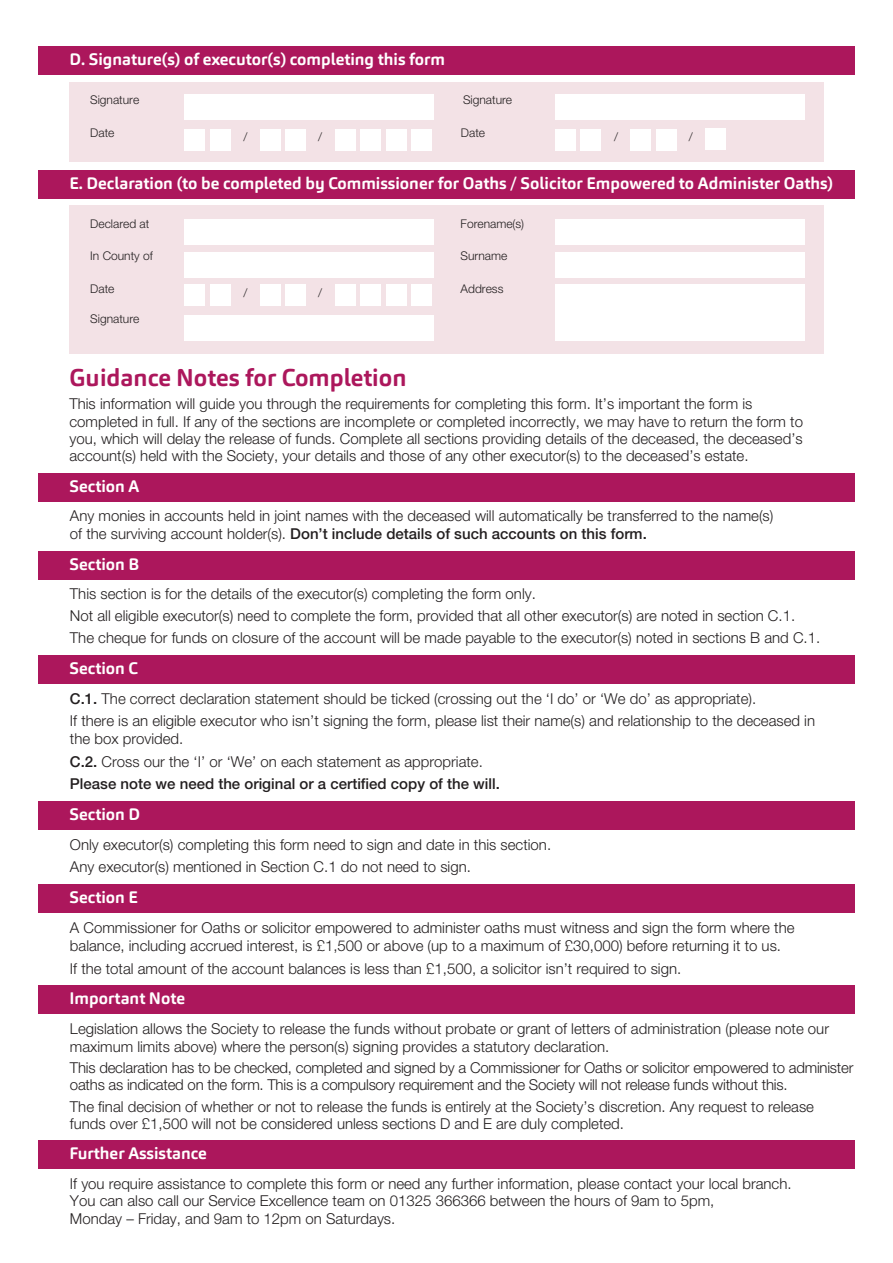
<style>
.page{position:relative;width:893px;height:1263px;background:#fff}
.page>*{position:absolute;margin:0;border:0;box-sizing:border-box;transform-origin:0 0}
.t1{font:700 24px "Carnas";color:#ac175c}
.t2{font:700 16.5px "Carnas";color:#fff}
.t3{font:300 15px/17.2px "Helvetica Neue LT Std";color:#231f20}
.t4{font:300 12px "Helvetica Neue LT Std";color:#231f20}
.s1{font-weight:500}
</style>
<div class="page">
<div style="left:38px;top:473px;width:817px;height:29px;background:#ac175c"></div>
<div style="left:38px;top:551px;width:817px;height:29px;background:#ac175c"></div>
<div style="left:38px;top:655px;width:817px;height:29px;background:#ac175c"></div>
<div style="left:38px;top:884px;width:817px;height:29px;background:#ac175c"></div>
<div style="left:38px;top:1140px;width:817px;height:29px;background:#ac175c"></div>
<div style="left:38px;top:985px;width:817px;height:29px;background:#ac175c"></div>
<div style="left:69px;top:82px;width:754px;height:80px;background:#f3e2e6"></div>
<div style="left:69px;top:205px;width:754px;height:149px;background:#f3e2e6"></div>
<div style="left:185px;top:219px;width:249px;height:25px;background:#fff"></div>
<div style="left:185px;top:315px;width:249px;height:25px;background:#fff"></div>
<div style="left:185px;top:95px;width:249px;height:25px;background:#fff"></div>
<div style="left:555px;top:219px;width:249px;height:25px;background:#fff"></div>
<div style="left:555px;top:95px;width:249px;height:25px;background:#fff"></div>
<div style="left:185px;top:252px;width:249px;height:25px;background:#fff"></div>
<div style="left:555px;top:252px;width:249px;height:25px;background:#fff"></div>
<div style="left:555px;top:284px;width:249px;height:56px;background:#fff"></div>
<div style="left:185px;top:129px;width:20px;height:21px;background:#fff"></div>
<div style="left:185px;top:284px;width:20px;height:22px;background:#fff"></div>
<div style="left:555px;top:129px;width:20px;height:21px;background:#fff"></div>
<div style="left:260px;top:129px;width:20px;height:21px;background:#fff"></div>
<div style="left:260px;top:284px;width:20px;height:22px;background:#fff"></div>
<div style="left:631px;top:129px;width:20px;height:21px;background:#fff"></div>
<div style="left:386px;top:129px;width:20px;height:21px;background:#fff"></div>
<div style="left:386px;top:284px;width:20px;height:22px;background:#fff"></div>
<div style="left:335px;top:129px;width:20px;height:21px;background:#fff"></div>
<div style="left:335px;top:284px;width:20px;height:22px;background:#fff"></div>
<div style="left:706px;top:129px;width:20px;height:21px;background:#fff"></div>
<div style="left:210px;top:129px;width:20px;height:21px;background:#fff"></div>
<div style="left:210px;top:284px;width:20px;height:22px;background:#fff"></div>
<div style="left:581px;top:129px;width:20px;height:21px;background:#fff"></div>
<div style="left:286px;top:129px;width:20px;height:21px;background:#fff"></div>
<div style="left:286px;top:284px;width:20px;height:22px;background:#fff"></div>
<div style="left:656px;top:129px;width:20px;height:21px;background:#fff"></div>
<div style="left:411px;top:129px;width:21px;height:21px;background:#fff"></div>
<div style="left:411px;top:284px;width:21px;height:22px;background:#fff"></div>
<div style="left:360px;top:129px;width:21px;height:21px;background:#fff"></div>
<div style="left:360px;top:284px;width:21px;height:22px;background:#fff"></div>
<div style="left:38px;top:46px;width:817px;height:29px;background:#ac175c"></div>
<div style="left:38px;top:170px;width:817px;height:28px;background:#ac175c"></div>
<div style="left:38px;top:801px;width:817px;height:29px;background:#ac175c"></div>
<p class="t2" style="left:69px;top:49px;width:377px">D. Signature(s) of executor(s) completing this form</p>
<p class="t4" style="left:90px;top:92px;width:51px">Signature</p>
<p class="t4" style="left:463px;top:92px;width:51px">Signature</p>
<p class="t4" style="left:90px;top:125px;width:26px">Date</p>
<p class="t4" style="left:243px;top:130px;width:5px">/</p>
<p class="t4" style="left:461px;top:125px;width:26px">Date</p>
<p class="t4" style="left:318px;top:130px;width:5px">/</p>
<p class="t4" style="left:614px;top:130px;width:5px">/</p>
<p class="t4" style="left:689px;top:130px;width:5px">/</p>
<p class="t2" style="left:69px;top:172px;width:765px">E. Declaration (to be completed by Commissioner for Oaths / Solicitor Empowered to Administer Oaths)</p>
<p class="t4" style="left:90px;top:216px;width:61px">Declared at</p>
<p class="t4" style="left:461px;top:216px;width:65px">Forename(s)</p>
<p class="t4" style="left:90px;top:249px;width:64px">In County of</p>
<p class="t4" style="left:461px;top:249px;width:48px">Surname</p>
<p class="t4" style="left:461px;top:281px;width:44px">Address</p>
<p class="t4" style="left:90px;top:281px;width:26px">Date</p>
<p class="t4" style="left:243px;top:285px;width:5px">/</p>
<p class="t4" style="left:318px;top:285px;width:5px">/</p>
<p class="t4" style="left:90px;top:312px;width:51px">Signature</p>
<p class="t1" style="left:69px;top:362px;width:339px">Guidance Notes for Completion</p>
<p class="t3" style="left:69px;top:395px;width:735px">This information will guide you through the requirements for completing this form. It’s important the form is completed in full. If any of the sections are incomplete or completed incorrectly, we may have to return the form to you, which will delay the release of funds. Complete all sections providing details of the deceased, the deceased’s account(s) held with the Society, your details and those of any other executor(s) to the deceased’s estate.</p>
<p class="t2" style="left:69px;top:476px;width:71px">Section A</p>
<p class="t3" style="left:70px;top:506px;width:705px;line-height:18px">Any monies in accounts held in joint names with the deceased will automatically be transferred to the name(s) of the surviving account holder(s). <span class="s1">Don’t include details of such accounts on this form.</span></p>
<p class="t2" style="left:69px;top:553px;width:71px">Section B</p>
<p class="t3" style="left:70px;top:582px;width:752px;line-height:22.2px">This section is for the details of the executor(s) completing the form only.<br>Not all eligible executor(s) need to complete the form, provided that all other executor(s) are noted in section C.1.<br>The cheque for funds on closure of the account will be made payable to the executor(s) noted in sections B and C.1.</p>
<p class="t2" style="left:69px;top:658px;width:70px">Section C</p>
<p class="t3" style="left:70px;top:687px;width:747px;line-height:22.2px"><span class="s1">C.1.</span> The correct declaration statement should be ticked (crossing out the ‘I do’ or ‘We do’ as appropriate).<br>If there is an eligible executor who isn’t signing the form, please list their name(s) and relationship to the deceased in</p>
<p class="t3" style="left:70px;top:727px;width:431px;line-height:22.2px">the box provided.<br><span class="s1">C.2.</span> Cross our the ‘I’ or ‘We’ on each statement as appropriate.<br><span class="s1">Please note we need the original or a certified copy of the will.</span></p>
<p class="t2" style="left:69px;top:803px;width:72px">Section D</p>
<p class="t3" style="left:70px;top:833px;width:483px;line-height:22.2px">Only executor(s) completing this form need to sign and date in this section.<br>Any executor(s) mentioned in Section C.1 do not need to sign.</p>
<p class="t2" style="left:69px;top:887px;width:70px">Section E</p>
<p class="t3" style="left:70px;top:919px;width:726px;line-height:18px">A Commissioner for Oaths or solicitor empowered to administer oaths must witness and sign the form where the balance, including accrued interest, is £1,500 or above (up to a maximum of £30,000) before returning it to us.</p>
<p class="t3" style="left:70px;top:959px;width:613px">If the total amount of the account balances is less than £1,500, a solicitor isn’t required to sign.</p>
<p class="t2" style="left:69px;top:988px;width:117px">Important Note</p>
<p class="t3" style="left:70px;top:1020px;width:761px">Legislation allows the Society to release the funds without probate or grant of letters of administration (please note our maximum limits above) where the person(s) signing provides a statutory declaration.</p>
<p class="t3" style="left:70px;top:1059px;width:785px">This declaration has to be checked, completed and signed by a Commissioner for Oaths or solicitor empowered to administer oaths as indicated on the form. This is a compulsory requirement and the Society will not release funds without this.</p>
<p class="t3" style="left:70px;top:1098px;width:746px">The final decision of whether or not to release the funds is entirely at the Society’s discretion. Any request to release funds over £1,500 will not be considered unless sections D and E are duly completed.</p>
<p class="t2" style="left:69px;top:1142px;width:139px">Further Assistance</p>
<p class="t3" style="left:70px;top:1174px;width:723px;line-height:17.7px">If you require assistance to complete this form or need any further information, please contact your local branch.<br>You can also call our Service Excellence team on 01325 366366 between the hours of 9am to 5pm,<br>Monday – Friday, and 9am to 12pm on Saturdays.</p>
</div>
